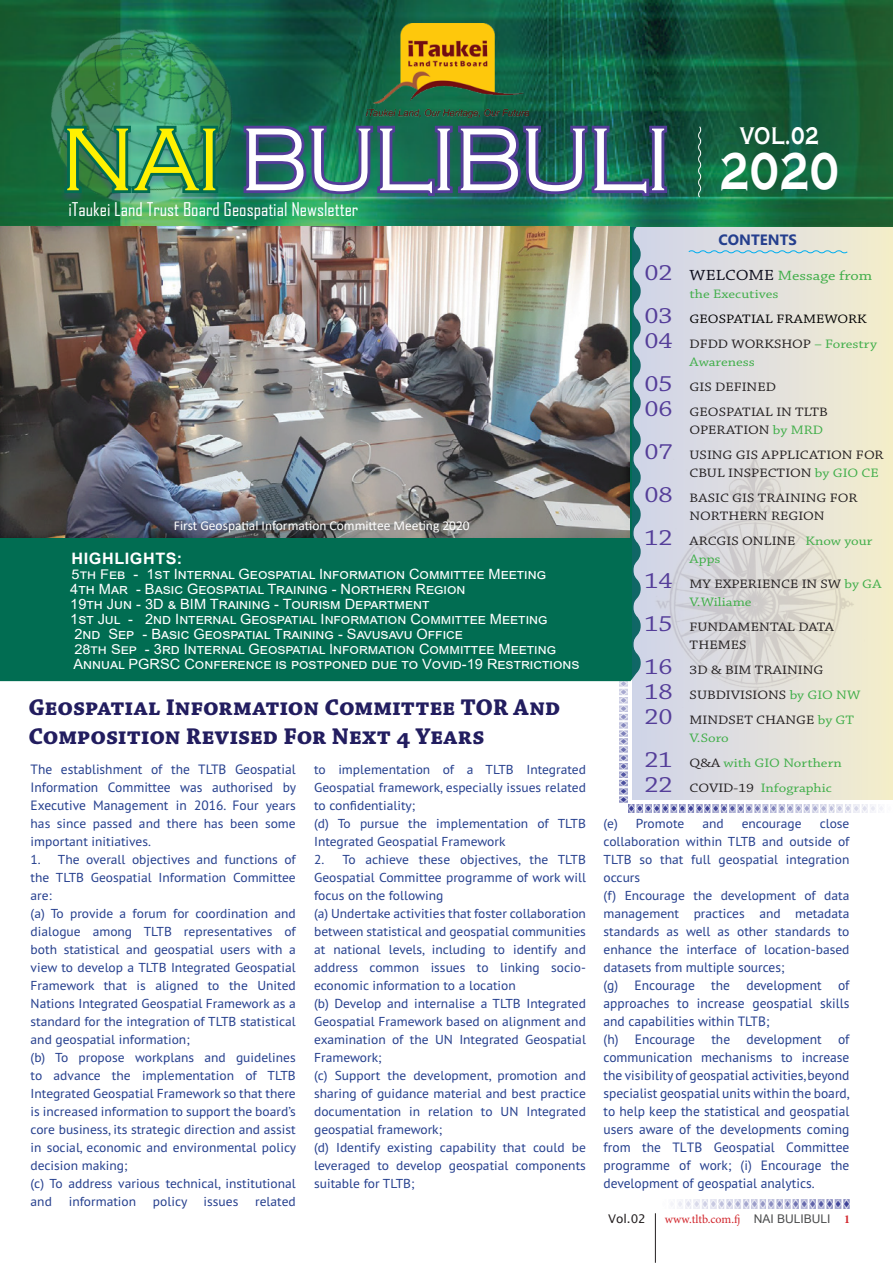
<style>
.page{position:relative;width:893px;height:1263px;background:#fff}
.page>*{position:absolute;margin:0;border:0;box-sizing:border-box;transform-origin:0 0}
.t1{font:300 92.4px "Copperplate Gothic";letter-spacing:-.02em;color:#fff;scale:.95 1}
.t2{font:700 53.1px "Copperplate Gothic";color:#fff;scale:.77 1}
.t3{font:700 24.75px "Copperplate Gothic";color:#fff;scale:.77 1}
.t4{font:700 24px/28.8px "Chaparral Pro";letter-spacing:.005em;color:#221d5f}
.t5{font:18.15px "Agency FB";color:#fff;scale:1.08 1}
.t6{font:700 15.75px "Arial";letter-spacing:.035em;color:#fff}
.t7{font:700 15px "Microsoft Phags Pa";color:#253f8e}
.t8{font:14.25px "Chaparral Pro";color:#40ae49;scale:1.16 1}
.t9{font:14.1px/15px "Arial";color:#fff}
.t10{font:13.5px/18px "PT Sans";color:#253f8e;text-align:justify}
.t11{font:13.5px "Calibri";color:#fff}
.t12{font:12.9px/18px "PT Sans";color:#253f8e;scale:1.04 1}
.t13{font:12.9px/25px "Chaparral Pro";color:#231f20;scale:1.16 1}
.t14{font:12.9px/25px "Chaparral Pro";color:#40ae49;scale:1.16 1}
.t15{font:12px "Minion Pro";color:#d1232a}
.t16{font:12px "Lucida Sans Unicode";color:#231f20}
.s1{color:#fff101}
.s2{font-size:13.35px}
.s3{font-size:13.5px}
.s4{font-size:12.9px}
.s5{font-size:23.25px;color:#543d99}
.s6{font-size:15.45px;color:#0c0c1c}
.s7{color:#000}
.s8{color:#231f20}
.s9{color:#40ae49}
.s10{font-family:"Microsoft Sans Serif";color:#4b4c4d}
.s11{font-weight:700}
</style>
<div class="page">
<img style="left:619px;top:681px;width:8px;height:122px">
<div style="left:0;top:226px;width:632px;height:455px;background:#016d52"></div>
<div style="left:632px;top:214px;width:260px;height:586px;background:linear-gradient(to right,#c6cee5,#f6eecf)"></div>
<img style="left:0;top:0;width:892px;height:226px">
<img style="left:631px;top:438px;width:240px;height:294px">
<img style="left:21px;top:0;width:241px;height:226px">
<div style="left:60px;top:127px;width:612px;height:80px;background:#543d99;opacity:.3"></div>
<svg style="left:61px;top:121px;width:160px;height:75px;background:#278361"></svg>
<svg style="left:240px;top:122px;width:430px;height:77px;background:#305770"></svg>
<img style="left:367px;top:23px;width:162px;height:94px">
<svg style="left:697px;top:126px;width:5px;height:72px"></svg>
<div style="left:0;top:226px;width:630px;height:313px;background:#fff;opacity:.11"></div>
<svg style="left:688px;top:249px;width:160px;height:5px"></svg>
<hr style="left:655px;top:1213px;width:1px;height:50px;background:#231f20">
<img style="left:628px;top:804px;width:255px;height:8px">
<img style="left:671px;top:1200px;width:178px;height:8px">
<h1 class="t1" style="left:61px;top:110px;width:643px"><span class="s1">NAI</span> BULIBULI</h1>
<h3 class="t3" style="left:740px;top:122px;width:104px">VOL.02</h3>
<h2 class="t2" style="left:720px;top:142px;width:156px">2020</h2>
<h3 class="t5" style="left:68px;top:199px;width:270px">iTaukei Land Trust Board Geospatial Newsletter</h3>
<p class="t11" style="left:174px;top:516px;width:297px">First Geospatial Information Committee Meeting 2020</p>
<p class="t6" style="left:72px;top:548px;width:112px">HIGHLIGHTS:</p>
<p class="t9" style="left:70px;top:567px;width:511px"><span class="s2">5th Feb</span> - 1st Internal Geospatial Information Committee Meeting<br>4th Mar - Basic Geospatial Training - Northern Region<br>19th Jun - 3D &amp; BIM Training - Tourism Department<br>1st Jul - 2nd Internal Geospatial Information Committee Meeting<br>2nd Sep - Basic Geospatial Training - Savusavu Office<br><span class="s3">28th Sep</span> - 3rd Internal Geospatial Information Committee Meeting Annual PGRSC Conference is postponed due to Vovid-19 Restrictions</p>
<h3 class="t4" style="left:28px;top:694px;width:533px">Geospatial Information Committee TOR And<br>Composition Revised For Next 4 Years</h3>
<p class="t10" style="left:31px;top:760px;width:267px">The establishment of the TLTB Geospatial Information Committee was authorised by Executive Management in 2016. Four <span class="s4">years</span></p>
<p class="t12" style="left:31px;top:814px;width:256px">has since passed and there has been some important initiatives.</p>
<p class="t12" style="left:31px;top:850px;width:257px">1. The overall objectives and functions of the TLTB Geospatial Information Committee are:<br>(a) To provide a forum for coordination and dialogue among TLTB representatives of both statistical and geospatial users with a view to develop a TLTB Integrated Geospatial Framework that is aligned to the United Nations Integrated Geospatial Framework as a standard for the integration of TLTB statistical and geospatial information;<br>(b) To propose workplans and guidelines to advance the implementation of TLTB Integrated Geospatial Framework so that there is increased information to support the board’s core business, its strategic direction and assist in social, economic and environmental policy decision making;<br>(c) To address various technical, institutional and</p>
<p class="t12" style="left:314px;top:760px;width:263px">to implementation of a TLTB Integrated Geospatial framework, especially issues related to confidentiality;<br>(d) To pursue the implementation of TLTB Integrated Geospatial Framework</p>
<p class="t12" style="left:314px;top:850px;width:263px">2. To achieve these objectives, the TLTB Geospatial Committee programme of work will focus on the following<br>(a) Undertake activities that foster collaboration between statistical and geospatial communities at national levels, including to identify and address common issues to linking socio&shy;economic information to a location<br>(b) Develop and internalise a TLTB Integrated Geospatial Framework based on alignment and examination of the UN Integrated Geospatial Framework;<br>(c) Support the development, promotion and sharing of guidance material and best practice documentation in relation to UN Integrated geospatial framework;<br>(d) Identify existing capability that could be leveraged to develop geospatial components suitable for TLTB;</p>
<p class="t12" style="left:69px;top:1192px;width:66px">information</p>
<p class="t12" style="left:153px;top:1192px;width:34px">policy</p>
<p class="t12" style="left:204px;top:1192px;width:35px">issues</p>
<p class="t12" style="left:255px;top:1192px;width:41px">related</p>
<p class="t7" style="left:718px;top:229px;width:80px">CONTENTS</p>
<p class="t8" style="left:644px;top:267px;width:198px"><span class="s5">02</span> <span class="s6">WELCOME</span> Message from</p>
<p class="t14" style="left:644px;top:282px;width:202px;text-indent:45px">the Executives<br><span class="s5">03</span> <span class="s7">GEOSPATIAL FRAMEWORK<br></span><span class="s5">04</span> <span class="s8">DFDD WORKSHOP</span> – Forestry</p>
<p class="t13" style="left:644px;top:350px;width:160px;text-indent:45px"><span class="s9">Awareness<br></span><span class="s5">05</span> GIS DEFINED<br><span class="s5">06</span> GEOSPATIAL IN TLTB</p>
<p class="t13" style="left:644px;top:418px;width:208px;text-indent:45px">OPERATION <span class="s9">by MRD<br></span><span class="s5">07</span> USING GIS APPLICATION FOR</p>
<p class="t13" style="left:644px;top:461px;width:203px;text-indent:45px">CBUL INSPECTION <span class="s9">by GIO CE<br></span><span class="s5">08</span> BASIC GIS TRAINING FOR</p>
<p class="t13" style="left:644px;top:504px;width:198px;text-align:center">NORTHERN REGION<br><span class="s5">12</span> ARCGIS ONLINE <span class="s9">Know your</span></p>
<p class="t13" style="left:644px;top:547px;width:206px;text-indent:45px"><span class="s9">Apps<br></span><span class="s5">14</span> MY EXPERIENCE IN SW <span class="s9">by GA</span></p>
<p class="t13" style="left:644px;top:590px;width:165px;text-indent:45px"><span class="s9">V.Wiliame<br></span><span class="s5">15</span> FUNDAMENTAL DATA</p>
<p class="t13" style="left:644px;top:633px;width:188px;text-indent:45px">THEMES<br><span class="s5">16</span> 3D &amp; BIM TRAINING<br><span class="s5">18</span> SUBDIVISIONS <span class="s9">by GIO NW<br></span><span class="s5">20</span> MINDSET CHANGE <span class="s9">by GT</span></p>
<p class="t14" style="left:644px;top:726px;width:172px;text-indent:45px">V.Soro<br><span class="s5">21</span> <span class="s8">Q&amp;A</span> with GIO Northern<br><span class="s5">22</span> <span class="s8">COVID-19</span> Infographic</p>
<p class="t12" style="left:604px;top:814px;width:79px">(e) Promote</p>
<p class="t12" style="left:702px;top:814px;width:22px">and</p>
<p class="t12" style="left:742px;top:814px;width:59px">encourage</p>
<p class="t12" style="left:604px;top:814px;width:238px;text-indent:216px">close collaboration within TLTB and outside of<br>TLTB so that full geospatial integration occurs<br>(f) Encourage the development of data management practices and metadata standards as well as other standards to enhance the interface of location-based</p>
<p class="t10" style="left:604px;top:958px;width:247px;text-align:left"><span class="s4">datasets</span> from multiple sources;<br>(g) Encourage the development of approaches to increase geospatial skills and capabilities within TLTB;<br>(h) Encourage the development of communication mechanisms to increase the visibility of geospatial activities, beyond specialist geospatial units within the board, to help keep the statistical and geospatial users aware of the developments coming from the TLTB Geospatial Committee programme of work; (i) Encourage the development of geospatial analytics.</p>
<p class="t16" style="left:608px;top:1209px;width:39px">Vol.02</p>
<p class="t15" style="left:665px;top:1211px;width:187px">www.tltb.com.fj <span class="s10">NAI BULIBULI</span> <span class="s11">1</span></p>
</div>
